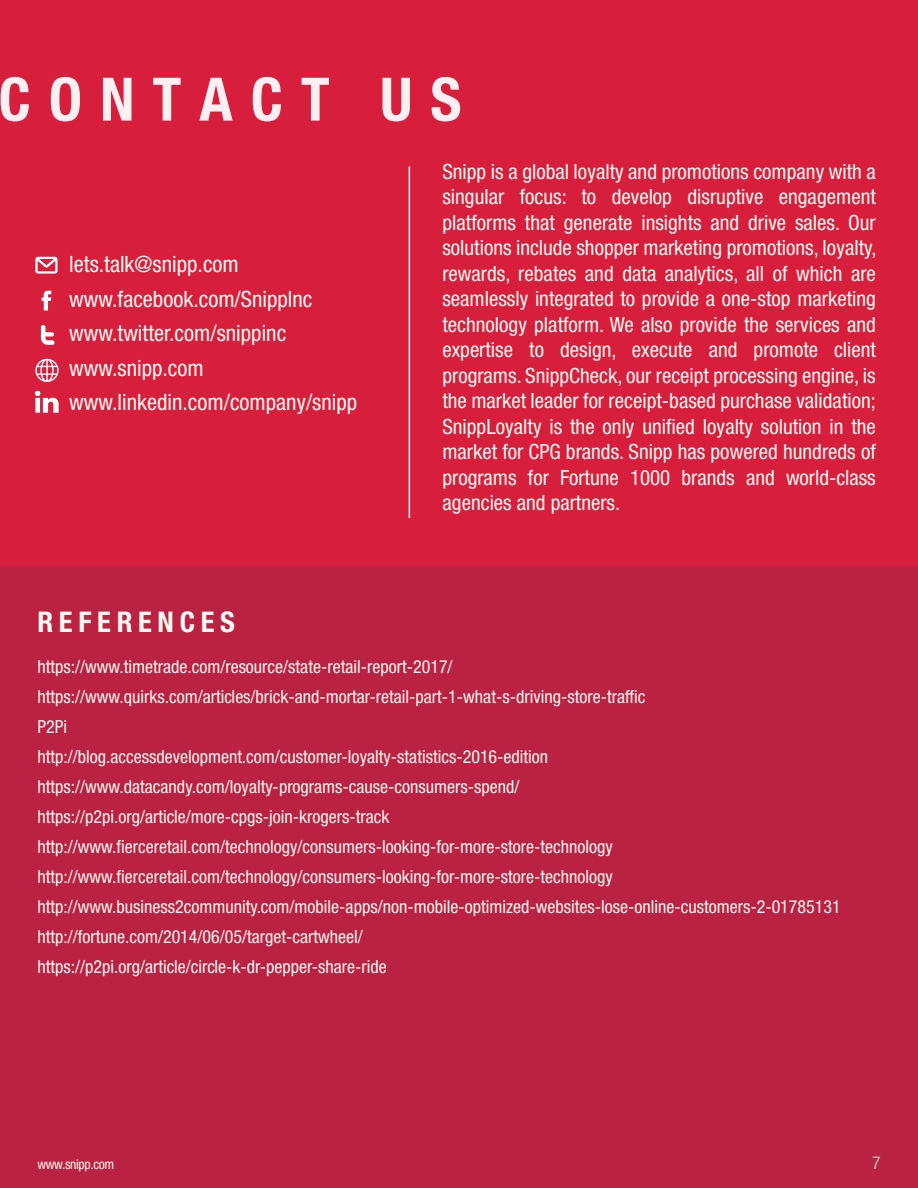
<style>
.page{position:relative;width:918px;height:1188px;background:#d71e3c}
.page>*{position:absolute;margin:0;border:0;box-sizing:border-box;transform-origin:0 0}
.t1{font:700 condensed 60px "Helvetica Neue LT Std";letter-spacing:.3em;color:#fff}
.t2{font:700 condensed 28.5px "Helvetica Neue LT Std";letter-spacing:.2em;color:#fef9f1}
.t3{font:condensed 22.5px/34.5px "Helvetica Neue LT Std";color:#fefaf2}
.t4{font:condensed 21px/25.5px "Helvetica Neue LT Std";color:#fefaf2;text-align:justify}
.t5{font:condensed 18px/30px "Helvetica Neue LT Std";color:#fef9f1}
.t6{font:condensed 18px "Helvetica Neue LT Std";color:#b4b5b5}
.t7{font:condensed 13.5px "Helvetica Neue LT Std";letter-spacing:-.025em;color:#fef9ed}
</style>
<div class="page">
<div style="left:0;top:566px;width:918px;height:622px;background:#ba2142"></div>
<svg style="left:35px;top:359px;width:24px;height:23px"></svg>
<svg style="left:35px;top:257px;width:23px;height:17px"></svg>
<svg style="left:42px;top:291px;width:9px;height:20px"></svg>
<svg style="left:41px;top:325px;width:14px;height:20px"></svg>
<svg style="left:35px;top:391px;width:24px;height:22px"></svg>
<hr style="left:409px;top:166px;width:1px;height:352px;background:#fdfbec">
<h1 class="t1" style="left:-2px;top:63px;width:465px">CONTACT US</h1>
<p class="t3" style="left:69px;top:247px;width:290px">lets.talk@snipp.com www.facebook.com/SnippInc www.twitter.com/snippinc www.snipp.com www.linkedin.com/company/snipp</p>
<p class="t4" style="left:442px;top:158px;width:436px">Snipp is a global loyalty and promotions company with a singular focus: to develop disruptive engagement platforms that generate insights and drive sales. Our solutions include shopper marketing promotions, loyalty, rewards, rebates and data analytics, all of which are seamlessly integrated to provide a one-stop marketing technology platform. We also provide the services and expertise to design, execute and promote client programs. SnippCheck, our receipt processing engine, is the market leader for receipt-based purchase validation; SnippLoyalty is the only unified loyalty solution in the market for CPG brands. Snipp has powered hundreds of programs for Fortune 1000 brands and world-class agencies and partners.</p>
<h2 class="t2" style="left:37px;top:604px;width:199px">REFERENCES</h2>
<p class="t5" style="left:37px;top:652px;width:805px">https://www.timetrade.com/resource/state-retail-report-2017/ https://www.quirks.com/articles/brick-and-mortar-retail-part-1-what-s-driving-store-traffic<br>P2Pi<br>http://blog.accessdevelopment.com/customer-loyalty-statistics-2016-edition https://www.datacandy.com/loyalty-programs-cause-consumers-spend/ https://p2pi.org/article/more-cpgs-join-krogers-track http://www.fierceretail.com/technology/consumers-looking-for-more-store-technology http://www.fierceretail.com/technology/consumers-looking-for-more-store-technology http://www.business2community.com/mobile-apps/non-mobile-optimized-websites-lose-online-customers-2-01785131 http://fortune.com/2014/06/05/target-cartwheel/<br>https://p2pi.org/article/circle-k-dr-pepper-share-ride</p>
<p class="t7" style="left:37px;top:1157px;width:78px">www.snipp.com</p>
<p class="t6" style="left:872px;top:1152px;width:10px">7</p>
</div>
